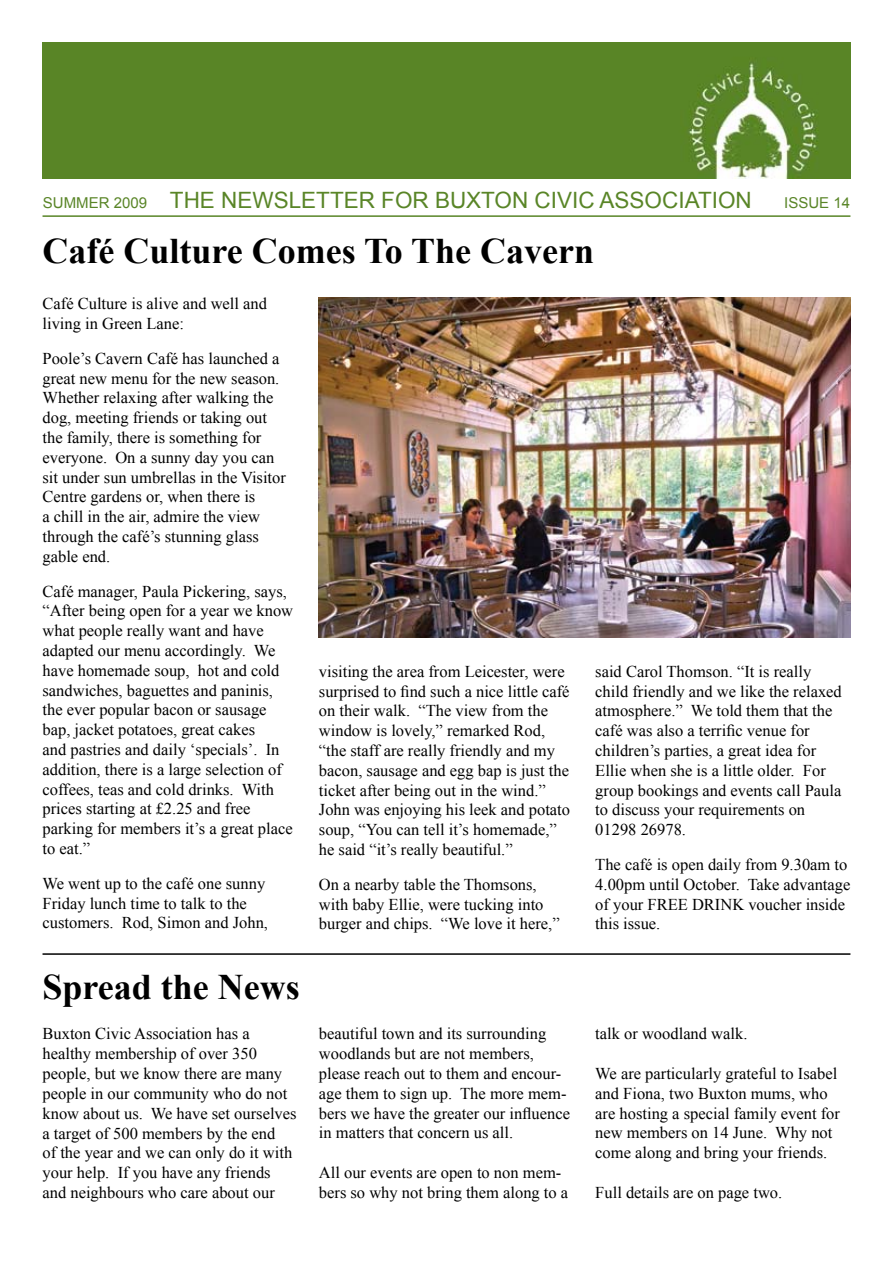
<style>
.page{position:relative;width:893px;height:1263px;background:#fff}
.page>*{position:absolute;margin:0;border:0;box-sizing:border-box;transform-origin:0 0}
.t1{font:700 36px "Times New Roman";color:#000}
.t2{font:22.5px "Arial";color:#598527}
.t3{font:16.5px/19.8px "Times New Roman";color:#000}
.t4{font:15px "Arial";color:#598527}
.s1{font-size:15px}
</style>
<div class="page">
<div style="left:43px;top:43px;width:807px;height:136px;background:#598526"></div>
<img style="left:319px;top:298px;width:531px;height:340px">
<hr style="left:43px;top:215px;width:807px;height:2px;background:#598527">
<hr style="left:43px;top:953px;width:807px;height:2px;background:#000">
<h2 class="t2" style="left:43px;top:185px;width:710px"><span class="s1">SUMMER 2009</span> THE NEWSLETTER FOR BUXTON CIVIC ASSOCIATION</h2>
<p class="t4" style="left:784px;top:193px;width:67px">ISSUE 14</p>
<h1 class="t1" style="left:43px;top:230px;width:553px">Café Culture Comes To The Cavern</h1>
<p class="t3" style="left:43px;top:293px;width:226px">Café Culture is alive and well and living in Green Lane:</p>
<p class="t3" style="left:43px;top:348px;width:245px">Poole’s Cavern Café has launched a great new menu for the new season.<br>Whether relaxing after walking the dog, meeting friends or taking out the family, there is something for everyone. On a sunny day you can sit under sun umbrellas in the Visitor<br>Centre gardens or, when there is<br>a chill in the air, admire the view through the café’s stunning glass gable end.</p>
<p class="t3" style="left:43px;top:581px;width:252px">Café manager, Paula Pickering, says, “After being open for a year we know what people really want and have adapted our menu accordingly. We have homemade soup, hot and cold sandwiches, baguettes and paninis, the ever popular bacon or sausage bap, jacket potatoes, great cakes<br>and pastries and daily ‘specials’. In addition, there is a large selection of coffees, teas and cold drinks. With prices starting at £2.25 and free parking for members it’s a great place to eat.”</p>
<p class="t3" style="left:43px;top:873px;width:227px">We went up to the café one sunny<br>Friday lunch time to talk to the customers. Rod, Simon and John,</p>
<h1 class="t1" style="left:43px;top:966px;width:259px">Spread the News</h1>
<p class="t3" style="left:43px;top:1024px;width:256px">Buxton Civic Association has a healthy membership of over 350 people, but we know there are many people in our community who do not know about us. We have set ourselves a target of 500 members by the end<br>of the year and we can only do it with your help. If you have any friends and neighbours who care about our</p>
<p class="t3" style="left:319px;top:661px;width:253px">visiting the area from Leicester, were surprised to find such a nice little café on their walk. “The view from the window is lovely,” remarked Rod, “the staff are really friendly and my bacon, sausage and egg bap is just the ticket after being out in the wind.” John was enjoying his leek and potato soup, “You can tell it’s homemade,” he said “it’s really beautiful.”</p>
<p class="t3" style="left:319px;top:874px;width:242px">On a nearby table the Thomsons, with baby Ellie, were tucking into burger and chips. “We love it here,”</p>
<p class="t3" style="left:319px;top:1024px;width:253px">beautiful town and its surrounding woodlands but are not members, please reach out to them and encour&shy;age them to sign up. The more mem&shy;bers we have the greater our influence in matters that concern us all.</p>
<p class="t3" style="left:319px;top:1162px;width:251px">All our events are open to non mem&shy;bers so why not bring them along to a</p>
<p class="t3" style="left:595px;top:661px;width:248px">said Carol Thomson. “It is really child friendly and we like the relaxed atmosphere.” We told them that the café was also a terrific venue for children’s parties, a great idea for<br>Ellie when she is a little older. For group bookings and events call Paula to discuss your requirements on<br>01298 26978.</p>
<p class="t3" style="left:595px;top:854px;width:257px">The café is open daily from 9.30am to<br>4.00pm until October. Take advantage of your FREE DRINK voucher inside this issue.</p>
<p class="t3" style="left:595px;top:1024px;width:154px">talk or woodland walk.</p>
<p class="t3" style="left:595px;top:1063px;width:246px">We are particularly grateful to Isabel and Fiona, two Buxton mums, who are hosting a special family event for new members on 14 June. Why not come along and bring your friends.</p>
<p class="t3" style="left:595px;top:1182px;width:188px">Full details are on page two.</p>
</div>
